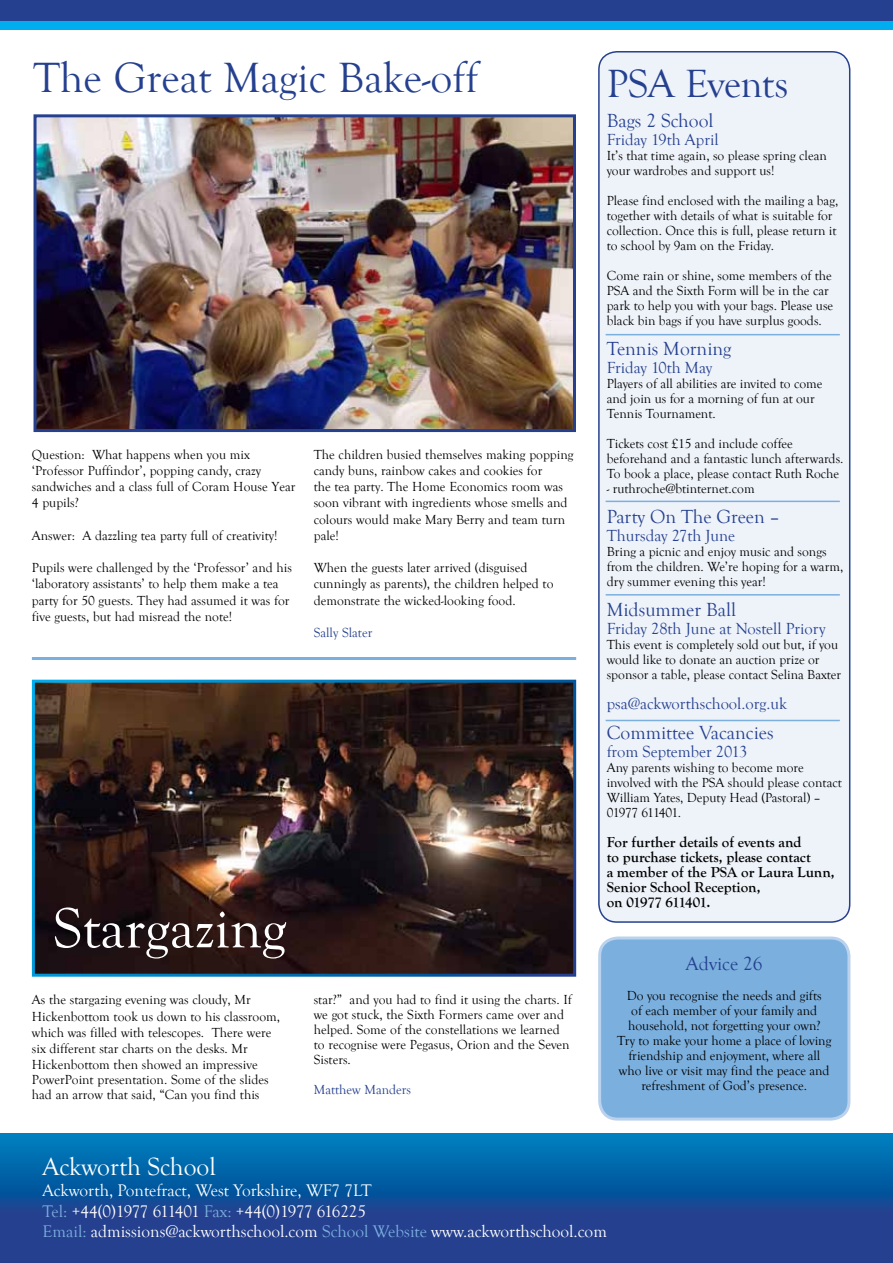
<style>
.page{position:relative;width:893px;height:1263px;background:#fff}
.page>*{position:absolute;margin:0;border:0;box-sizing:border-box;transform-origin:0 0}
.t1{font:58.5px "Goudy Old Style T";color:#fff}
.t2{font:43.5px "Goudy Old Style T";color:#25408f}
.t3{font:40.5px "Goudy Old Style T";letter-spacing:-.015em;color:#25408f}
.t4{font:25.5px "Goudy Old Style T";color:#fff}
.t5{font:19.5px "Goudy Old Style T";color:#25408f}
.t6{font:17.25px/20.7px "Goudy Old Style T";color:#fff}
.t7{font:16.5px "Goudy Old Style T";color:#25408f}
.t8{font:700 15px/15px "Goudy Old Style T";color:#000}
.t9{font:13.5px/15px "Goudy Old Style T";color:#000}
.t10{font:13.5px "Goudy Old Style T";color:#25408f}
.s1{color:#7bafde}
</style>
<div class="page">
<svg style="left:0;top:1134px;width:893px;height:129px;background:#11549d"></svg>
<div style="left:600px;top:938px;width:249px;height:181px;background:#7bafde;border-radius:18px"></div>
<div style="left:598px;top:936px;width:252px;height:184px;border:3px solid #bad2ed;border-radius:18px"></div>
<div style="left:0;top:0;width:893px;height:21px;background:#25408f"></div>
<div style="left:0;top:21px;width:893px;height:9px;background:#00aeef"></div>
<div style="left:599px;top:52px;width:251px;height:870px;background:#eef3fa;border-radius:18px"></div>
<div style="left:598px;top:51px;width:252px;height:872px;border:2px solid #25408f;border-radius:18px"></div>
<img style="left:36px;top:684px;width:536px;height:289px">
<hr style="left:32px;top:657px;width:544px;height:3px;background:#7bafde">
<hr style="left:606px;top:720px;width:234px;height:1px;background:#7bafde">
<hr style="left:606px;top:594px;width:234px;height:2px;background:#7bafde">
<hr style="left:606px;top:501px;width:234px;height:1px;background:#7bafde">
<hr style="left:606px;top:334px;width:234px;height:1px;background:#7bafde">
<img style="left:38px;top:118px;width:534px;height:310px">
<div style="left:34px;top:114px;width:542px;height:318px;border:3px solid #25408f"></div>
<h2 class="t2" style="left:34px;top:54px;width:446px">The Great Magic Bake-off</h2>
<p class="t9" style="left:32px;top:447px;width:265px;line-height:16.2px">Question: What happens when you mix ‘Professor Puffindor’, popping candy, crazy sandwiches and a class full of Coram House Year 4 pupils?</p>
<p class="t9" style="left:32px;top:528px;width:247px">Answer: A dazzling tea party full of creativity!</p>
<p class="t9" style="left:32px;top:560px;width:262px;line-height:16.2px">Pupils were challenged by the ‘Professor’ and his ‘laboratory assistants’ to help them make a tea party for 50 guests. They had assumed it was for five guests, but had misread the note!</p>
<p class="t9" style="left:314px;top:447px;width:261px;line-height:16.2px">The children busied themselves making popping candy buns, rainbow cakes and cookies for<br>the tea party. The Home Economics room was soon vibrant with ingredients whose smells and colours would make Mary Berry and team turn pale!</p>
<p class="t9" style="left:314px;top:560px;width:241px;line-height:16.2px">When the guests later arrived (disguised cunningly as parents), the children helped to demonstrate the wicked-looking food.</p>
<p class="t10" style="left:314px;top:625px;width:60px">Sally Slater</p>
<h1 class="t1" style="left:53px;top:896px;width:235px">Stargazing</h1>
<p class="t9" style="left:32px;top:992px;width:250px;line-height:15.8px">As the stargazing evening was cloudy, Mr Hickenbottom took us down to his classroom, which was filled with telescopes. There were six different star charts on the desks. Mr Hickenbottom then showed an impressive PowerPoint presentation. Some of the slides had an arrow that said, “Can you find this</p>
<p class="t9" style="left:314px;top:993px;width:260px">star?” and you had to find it using the charts. If we got stuck, the Sixth Formers came over and helped. Some of the constellations we learned to recognise were Pegasus, Orion and the Seven Sisters.</p>
<p class="t10" style="left:314px;top:1082px;width:99px">Matthew Manders</p>
<h3 class="t3" style="left:607px;top:61px;width:183px">PSA Events</h3>
<h3 class="t5" style="left:607px;top:110px;width:108px">Bags 2 School</h3>
<p class="t7" style="left:607px;top:130px;width:113px">Friday 19th April</p>
<p class="t9" style="left:607px;top:148px;width:222px">It’s that time again, so please spring clean your wardrobes and support us!</p>
<p class="t9" style="left:607px;top:193px;width:233px">Please find enclosed with the mailing a bag, together with details of what is suitable for collection. Once this is full, please return it to school by 9am on the Friday.</p>
<p class="t9" style="left:607px;top:268px;width:228px">Come rain or shine, some members of the PSA and the Sixth Form will be in the car park to help you with your bags. Please use black bin bags if you have surplus goods.</p>
<h3 class="t5" style="left:607px;top:338px;width:126px">Tennis Morning</h3>
<p class="t7" style="left:607px;top:358px;width:107px">Friday 10th May</p>
<p class="t9" style="left:607px;top:376px;width:217px">Players of all abilities are invited to come and join us for a morning of fun at our<br>Tennis Tournament.</p>
<p class="t9" style="left:607px;top:436px;width:238px">Tickets cost £15 and include coffee beforehand and a fantastic lunch afterwards.<br>To book a place, please contact Ruth Roche</p>
<p class="t9" style="left:607px;top:481px;width:149px">- ruthroche@btinternet.com</p>
<h3 class="t5" style="left:607px;top:506px;width:174px">Party On The Green –</h3>
<p class="t7" style="left:607px;top:526px;width:130px">Thursday 27th June</p>
<p class="t9" style="left:607px;top:544px;width:238px">Bring a picnic and enjoy music and songs from the children. We’re hoping for a warm, dry summer evening this year!</p>
<h3 class="t5" style="left:607px;top:599px;width:131px">Midsummer Ball</h3>
<p class="t7" style="left:607px;top:619px;width:220px">Friday 28th June at Nostell Priory</p>
<p class="t9" style="left:607px;top:637px;width:236px">This event is completely sold out but, if you would like to donate an auction prize or sponsor a table, please contact Selina Baxter</p>
<p class="t7" style="left:607px;top:694px;width:182px">psa@ackworthschool.org.uk</p>
<h3 class="t5" style="left:607px;top:722px;width:168px">Committee Vacancies</h3>
<p class="t7" style="left:607px;top:742px;width:142px">from September 2013</p>
<p class="t9" style="left:607px;top:760px;width:237px">Any parents wishing to become more involved with the PSA should please contact William Yates, Deputy Head (Pastoral) – 01977 611401.</p>
<p class="t8" style="left:607px;top:835px;width:230px">For further details of events and<br>to purchase tickets, please contact<br>a member of the PSA or Laura Lunn,<br>Senior School Reception,<br>on 01977 611401.</p>
<h3 class="t5" style="left:686px;top:952px;width:78px">Advice 26</h3>
<p class="t9" style="left:617px;top:988px;width:216px;text-align:center">Do you recognise the needs and gifts<br>of each member of your family and household, not forgetting your own?<br>Try to make your home a place of loving friendship and enjoyment, where all who live or visit may find the peace and refreshment of God’s presence.</p>
<h3 class="t4" style="left:43px;top:1153px;width:175px">Ackworth School</h3>
<p class="t6" style="left:43px;top:1180px;width:566px">Ackworth, Pontefract, West Yorkshire, WF7 7LT<br><span class="s1">Tel:</span> +44(0)1977 611401 <span class="s1">Fax:</span> +44(0)1977 616225<br><span class="s1">Email:</span> admissions@ackworthschool.com <span class="s1">School Website</span> www.ackworthschool.com</p>
</div>
